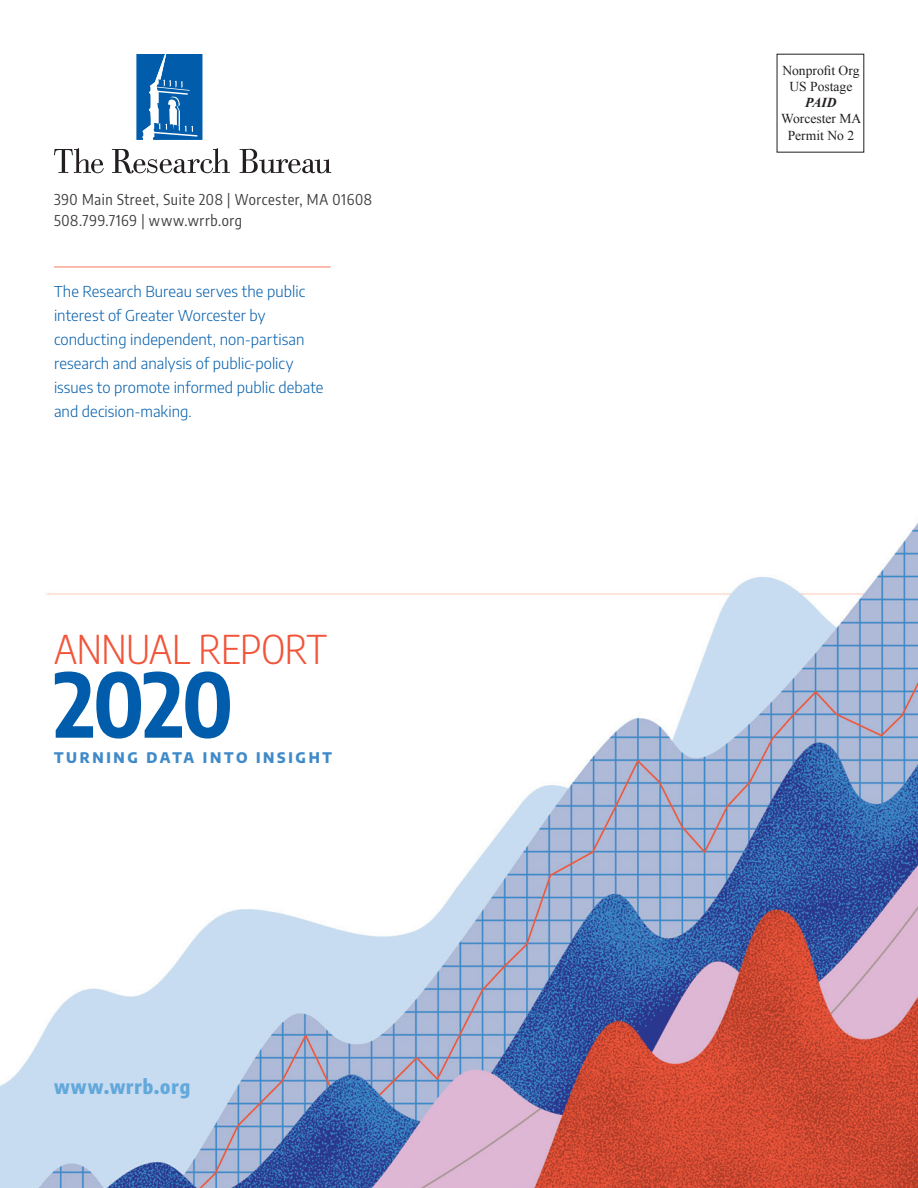
<style>
.page{position:relative;width:918px;height:1188px;background:#fff}
.page>*{position:absolute;margin:0;border:0;box-sizing:border-box;transform-origin:0 0}
.t1{font:700 88.35px "Encode Sans Condensed";color:#015dab}
.t2{font:300 39.75px "Encode Sans Condensed";letter-spacing:-.01em;color:#f0563b}
.t3{font:800 19.5px "Encode Sans Condensed";letter-spacing:.05em;color:#62a8db}
.Mission_Statement{font:300 15px/24px "Encode Sans";letter-spacing:.005em;color:#015dab}
.Return_address{font:15px/21px "Encode Sans Condensed";letter-spacing:.045em;color:#3e3e3f}
.t4{font:800 14.4px "Encode Sans";letter-spacing:.185em;color:#408ac9}
.t5{font:13.65px/16.4px "Times New Roman";color:#231f20;text-align:center}
.s1{font-weight:700;font-style:italic}
</style>
<div class="page">
<img style="left:0;top:53px;width:918px;height:1135px">
<svg style="left:777px;top:54px;width:87px;height:99px"></svg>
<svg style="left:136px;top:54px;width:66px;height:86px;background:#2d79b9"></svg>
<svg style="left:54px;top:148px;width:50px;height:25px"></svg>
<svg style="left:112px;top:148px;width:118px;height:25px"></svg>
<svg style="left:239px;top:149px;width:92px;height:24px"></svg>
<hr style="left:54px;top:267px;width:277px;height:1px;background:#f37a5c">
<p class="Return_address" style="left:54px;top:188px;width:319px">390 Main Street, Suite 208 | Worcester, MA 01608<br>508.799.7169 | www.wrrb.org</p>
<p class="Mission_Statement" style="left:54px;top:279px;width:271px">The Research Bureau serves the public interest of Greater Worcester by conducting independent, non-partisan research and analysis of public-policy issues to promote informed public debate and decision-making.</p>
<p class="t2" style="left:54px;top:622px;width:274px">ANNUAL REPORT</p>
<p class="t1" style="left:54px;top:638px;width:181px">2020</p>
<p class="t4" style="left:54px;top:747px;width:280px">TURNING DATA INTO INSIGHT</p>
<p class="t3" style="left:54px;top:1071px;width:138px">www.wrrb.org</p>
<p class="t5" style="left:781px;top:62px;width:82px">Nonprofit Org<br>US Postage<br><span class="s1">PAID<br></span>Worcester MA<br>Permit No 2</p>
</div>
